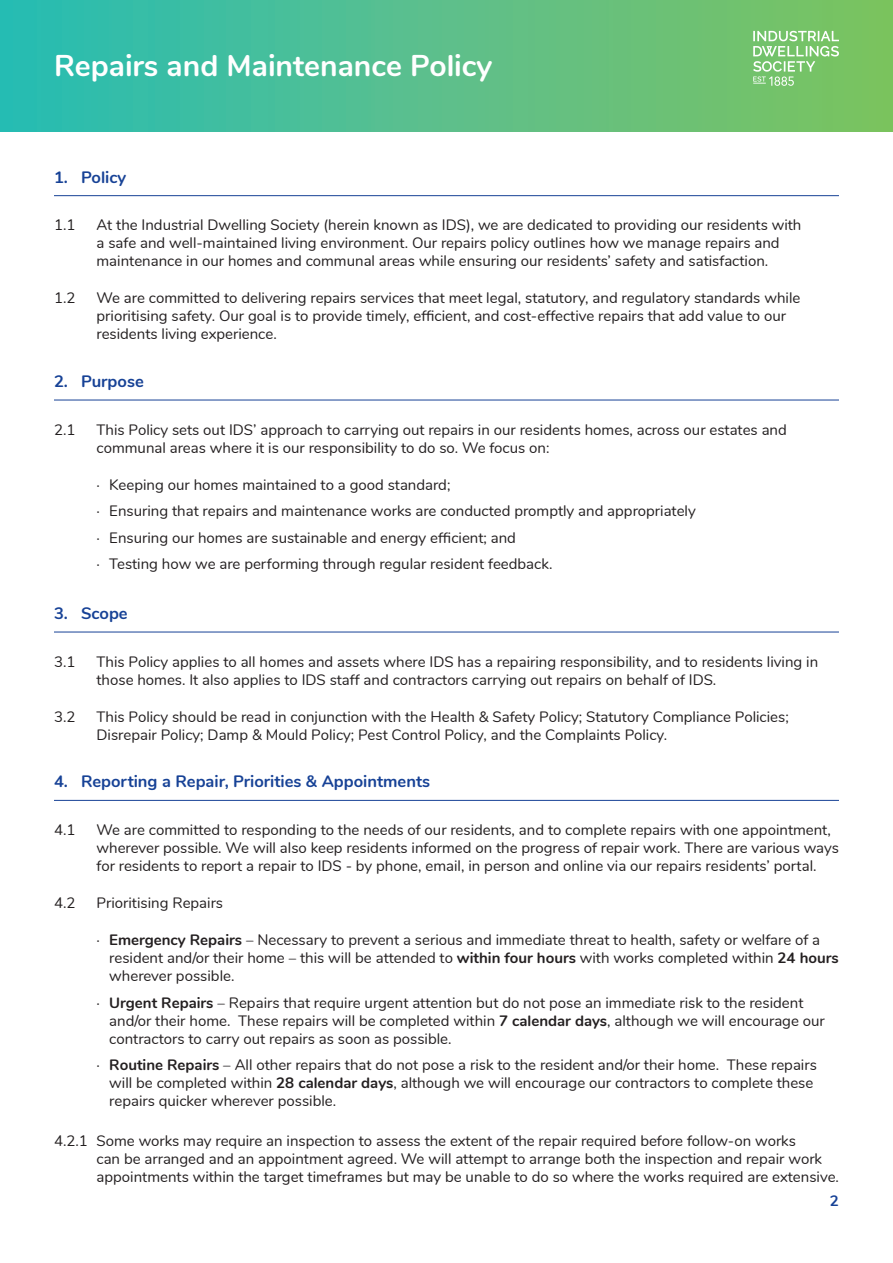
<style>
.page{position:relative;width:893px;height:1263px;background:#fff}
.page>*{position:absolute;margin:0;border:0;box-sizing:border-box;transform-origin:0 0}
.t1{font:700 30px "Nunito";color:#fff}
.t2{font:700 16.5px "Nunito";color:#174296}
.t3{font:15px/18px "Nunito";color:#231f20}
.t4{font:700 15px "Nunito";color:#174296}
.s1{font-weight:700}
</style>
<div class="page">
<div style="left:0;top:0;width:893px;height:132px;background:linear-gradient(to right,#2bbcb5,#82c35f)"></div>
<svg style="left:753px;top:31px;width:86px;height:55px;background:#93cf89"></svg>
<hr style="left:54px;top:195px;width:785px;height:1px;background:#174296">
<hr style="left:54px;top:400px;width:785px;height:1px;background:#174296">
<hr style="left:54px;top:632px;width:785px;height:1px;background:#174296">
<hr style="left:54px;top:800px;width:785px;height:1px;background:#174296">
<h1 class="t1" style="left:54px;top:43px;width:440px">Repairs and Maintenance Policy</h1>
<p class="t2" style="left:54px;top:165px;width:74px">1. Policy</p>
<p class="t3" style="left:54px;top:215px;width:23px">1.1</p>
<p class="t3" style="left:97px;top:215px;width:706px">At the Industrial Dwelling Society (herein known as IDS), we are dedicated to providing our residents with a safe and well-maintained living environment. Our repairs policy outlines how we manage repairs and maintenance in our homes and communal areas while ensuring our residents’ safety and satisfaction.</p>
<p class="t3" style="left:54px;top:288px;width:23px">1.2</p>
<p class="t3" style="left:97px;top:288px;width:705px">We are committed to delivering repairs services that meet legal, statutory, and regulatory standards while prioritising safety. Our goal is to provide timely, efficient, and cost-effective repairs that add value to our residents living experience.</p>
<p class="t2" style="left:54px;top:369px;width:91px">2. Purpose</p>
<p class="t3" style="left:54px;top:420px;width:23px">2.1</p>
<p class="t3" style="left:97px;top:420px;width:692px">This Policy sets out IDS’ approach to carrying out repairs in our residents homes, across our estates and communal areas where it is our responsibility to do so. We focus on:</p>
<p class="t3" style="left:97px;top:475px;width:355px">· Keeping our homes maintained to a good standard;</p>
<p class="t3" style="left:97px;top:501px;width:601px">· Ensuring that repairs and maintenance works are conducted promptly and appropriately</p>
<p class="t3" style="left:97px;top:528px;width:421px">· Ensuring our homes are sustainable and energy efficient; and</p>
<p class="t3" style="left:97px;top:554px;width:457px">· Testing how we are performing through regular resident feedback.</p>
<p class="t2" style="left:54px;top:601px;width:75px">3. Scope</p>
<p class="t3" style="left:54px;top:652px;width:23px">3.1</p>
<p class="t3" style="left:97px;top:652px;width:723px">This Policy applies to all homes and assets where IDS has a repairing responsibility, and to residents living in those homes. It also applies to IDS staff and contractors carrying out repairs on behalf of IDS.</p>
<p class="t3" style="left:54px;top:707px;width:23px">3.2</p>
<p class="t3" style="left:97px;top:707px;width:694px">This Policy should be read in conjunction with the Health &amp; Safety Policy; Statutory Compliance Policies;<br>Disrepair Policy; Damp &amp; Mould Policy; Pest Control Policy, and the Complaints Policy.</p>
<p class="t2" style="left:54px;top:769px;width:378px">4. Reporting a Repair, Priorities &amp; Appointments</p>
<p class="t3" style="left:54px;top:820px;width:23px">4.1</p>
<p class="t3" style="left:97px;top:820px;width:744px">We are committed to responding to the needs of our residents, and to complete repairs with one appointment, wherever possible. We will also keep residents informed on the progress of repair work. There are various ways for residents to report a repair to IDS - by phone, email, in person and online via our repairs residents’ portal.</p>
<p class="t3" style="left:54px;top:893px;width:23px">4.2</p>
<p class="t3" style="left:97px;top:893px;width:128px">Prioritising Repairs</p>
<p class="t3" style="left:109px;top:930px;width:731px;text-indent:-13px">· <span class="s1">Emergency Repairs</span> – Necessary to prevent a serious and immediate threat to health, safety or welfare of a resident and/or their home – this will be attended to <span class="s1">within four hours</span> with works completed within <span class="s1">24 hours </span>wherever possible.</p>
<p class="t3" style="left:109px;top:993px;width:717px;text-indent:-13px">· <span class="s1">Urgent Repairs</span> – Repairs that require urgent attention but do not pose an immediate risk to the resident and/or their home. These repairs will be completed within <span class="s1">7 calendar days</span>, although we will encourage our contractors to carry out repairs as soon as possible.</p>
<p class="t3" style="left:109px;top:1055px;width:709px;text-indent:-13px">· <span class="s1">Routine Repairs</span> – All other repairs that do not pose a risk to the resident and/or their home. These repairs will be completed within <span class="s1">28 calendar days</span>, although we will encourage our contractors to complete these repairs quicker wherever possible.</p>
<p class="t3" style="left:97px;top:1130px;width:744px;text-indent:-43px">4.2.1 Some works may require an inspection to assess the extent of the repair required before follow-on works<br>can be arranged and an appointment agreed. We will attempt to arrange both the inspection and repair work appointments within the target timeframes but may be unable to do so where the works required are extensive.</p>
<p class="t4" style="left:830px;top:1189px;width:11px">2</p>
</div>
